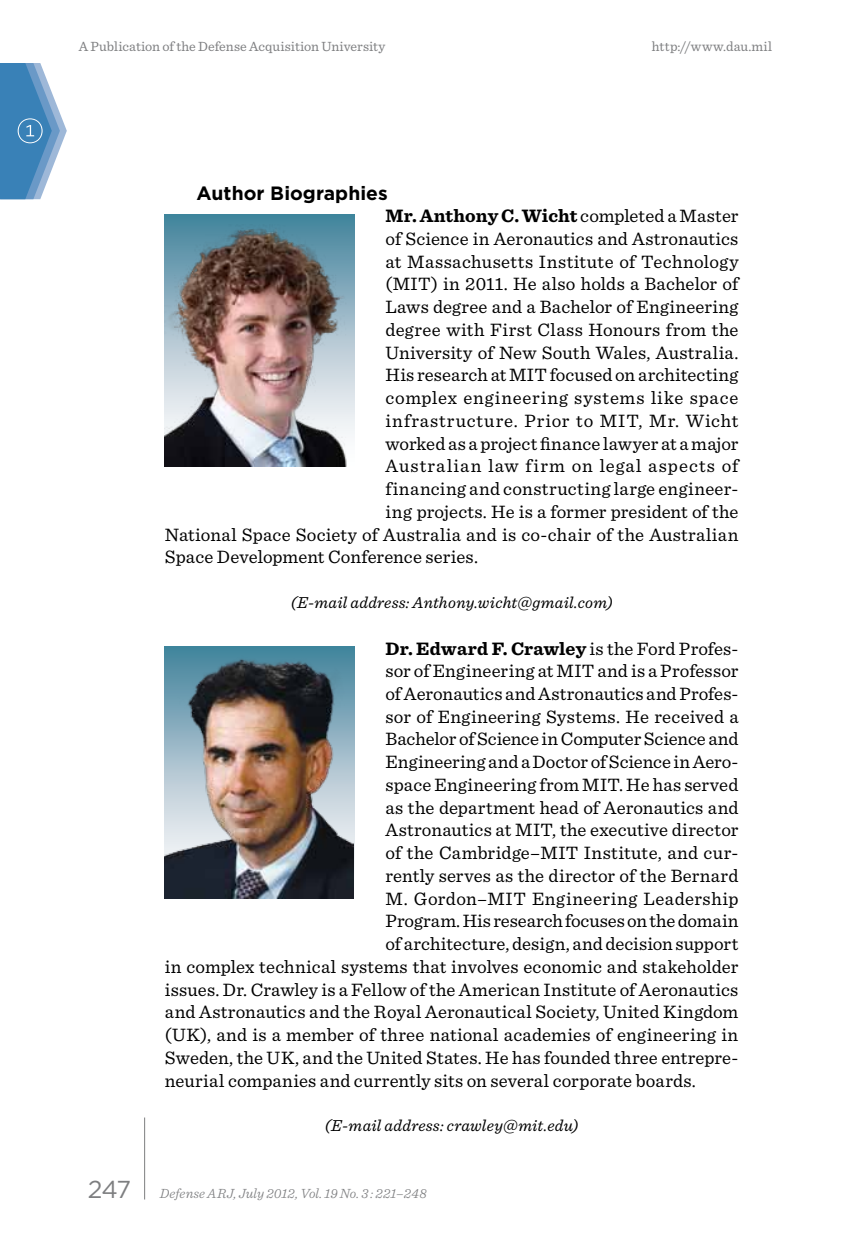
<style>
.page{position:relative;width:851px;height:1260px;background:#fff}
.page>*{position:absolute;margin:0;border:0;box-sizing:border-box;transform-origin:0 0}
.Author_Bio_Heading{font:700 19.25px "Gotham";letter-spacing:.005em;color:#000}
.Author_Bio{font:18.9px "Sentinel";letter-spacing:.01em;color:#000}
.Author_Bio-2{font:700 18.9px "Sentinel";letter-spacing:.005em;color:#000}
.Author_Bio-3{font:18.9px "Sentinel";letter-spacing:-.01em;color:#000}
.Author_Bio-4{font:18.9px "Sentinel";letter-spacing:.045em;color:#000}
.Author_Bio-5{font:18.9px "Sentinel";letter-spacing:.05em;color:#000}
.Author_Bio-6{font:18.9px "Sentinel";letter-spacing:.06em;color:#000}
.Author_Bio-7{font:18.9px "Sentinel";letter-spacing:.03em;color:#000}
.t1{font:italic 16.62px "Sentinel";letter-spacing:.01em;color:#000}
.t2{font:14px "Sentinel";letter-spacing:.005em;color:#7d7e80}
.t3{font:italic 300 14px "Sentinel";letter-spacing:.005em;color:#7d7e80}
.s1{font-weight:400}
.s2{font-family:"Gotham";font-weight:400;font-style:normal;font-size:24.5px}
</style>
<div class="page">
<hr style="left:144px;top:1118px;width:1px;height:82px;background:#7d7e80">
<svg style="left:0;top:63px;width:67px;height:136px"></svg>
<img style="left:165px;top:214px;width:189px;height:252px">
<img style="left:165px;top:647px;width:189px;height:252px">
<p class="t2" style="left:79px;top:35px;width:308px">A Publication of the Defense Acquisition University</p>
<p class="t2" style="left:652px;top:35px;width:122px">http://www.dau.mil</p>
<p class="Author_Bio_Heading" style="left:196px;top:180px;width:193px">Author Biographies</p>
<p class="Author_Bio-2" style="left:385px;top:201px;width:354px">Mr. Anthony C. Wicht <span class="s1">completed a Master</span></p>
<p class="Author_Bio" style="left:385px;top:224px;width:354px">of Science in Aeronautics and Astronautics</p>
<p class="Author_Bio" style="left:385px;top:247px;width:354px">at Massachusetts Institute of Technology</p>
<p class="Author_Bio" style="left:385px;top:270px;width:354px">(MIT) in 2011. He also holds a Bachelor of</p>
<p class="Author_Bio" style="left:385px;top:293px;width:354px">Laws degree and a Bachelor of Engineering</p>
<p class="Author_Bio" style="left:385px;top:315px;width:354px">degree with First Class Honours from the</p>
<p class="Author_Bio" style="left:385px;top:338px;width:354px">University of New South Wales, Australia.</p>
<p class="Author_Bio" style="left:385px;top:361px;width:354px">His research at MIT focused on architecting</p>
<p class="Author_Bio-4" style="left:385px;top:384px;width:354px">complex engineering systems like space</p>
<p class="Author_Bio-5" style="left:385px;top:406px;width:354px">infrastructure. Prior to MIT, Mr. Wicht</p>
<p class="Author_Bio" style="left:385px;top:429px;width:354px">worked as a project finance lawyer at a major</p>
<p class="Author_Bio-6" style="left:385px;top:452px;width:354px">Australian law firm on legal aspects of</p>
<p class="Author_Bio" style="left:385px;top:475px;width:354px">financing and constructing large engineer-</p>
<p class="Author_Bio" style="left:385px;top:497px;width:354px">ing projects. He is a former president of the</p>
<p class="Author_Bio" style="left:165px;top:520px;width:575px">National Space Society of Australia and is co-chair of the Australian</p>
<p class="Author_Bio" style="left:165px;top:543px;width:315px">Space Development Conference series.</p>
<p class="t1" style="left:291px;top:590px;width:323px">(E-mail address: Anthony.wicht@gmail.com)</p>
<p class="Author_Bio-2" style="left:385px;top:633px;width:354px">Dr. Edward F. Crawley <span class="s1">is the Ford Profes-</span></p>
<p class="Author_Bio" style="left:385px;top:657px;width:354px">sor of Engineering at MIT and is a Professor</p>
<p class="Author_Bio" style="left:385px;top:679px;width:354px">of Aeronautics and Astronautics and Profes-</p>
<p class="Author_Bio" style="left:385px;top:702px;width:354px">sor of Engineering Systems. He received a</p>
<p class="Author_Bio-3" style="left:385px;top:725px;width:354px">Bachelor of Science in Computer Science and</p>
<p class="Author_Bio" style="left:385px;top:748px;width:354px">Engineering and a Doctor of Science in Aero-</p>
<p class="Author_Bio" style="left:385px;top:770px;width:354px">space Engineering from MIT. He has served</p>
<p class="Author_Bio" style="left:385px;top:793px;width:354px">as the department head of Aeronautics and</p>
<p class="Author_Bio" style="left:385px;top:816px;width:354px">Astronautics at MIT, the executive director</p>
<p class="Author_Bio" style="left:385px;top:839px;width:354px">of the Cambridge–MIT Institute, and cur-</p>
<p class="Author_Bio" style="left:385px;top:861px;width:354px">rently serves as the director of the Bernard</p>
<p class="Author_Bio-7" style="left:385px;top:884px;width:354px">M. Gordon–MIT Engineering Leadership</p>
<p class="Author_Bio" style="left:385px;top:907px;width:354px">Program. His research focuses on the domain</p>
<p class="Author_Bio" style="left:385px;top:930px;width:354px">of architecture, design, and decision support</p>
<p class="Author_Bio" style="left:165px;top:952px;width:575px">in complex technical systems that involves economic and stakeholder</p>
<p class="Author_Bio" style="left:165px;top:975px;width:575px">issues. Dr. Crawley is a Fellow of the American Institute of Aeronautics</p>
<p class="Author_Bio" style="left:165px;top:998px;width:575px">and Astronautics and the Royal Aeronautical Society, United Kingdom</p>
<p class="Author_Bio" style="left:165px;top:1021px;width:575px">(UK), and is a member of three national academies of engineering in</p>
<p class="Author_Bio" style="left:165px;top:1043px;width:575px">Sweden, the UK, and the United States. He has founded three entrepre-</p>
<p class="Author_Bio" style="left:165px;top:1066px;width:532px">neurial companies and currently sits on several corporate boards.</p>
<p class="t1" style="left:325px;top:1113px;width:255px">(E-mail address: crawley@mit.edu)</p>
<p class="t3" style="left:88px;top:1183px;width:340px"><span class="s2">247</span> Defense ARJ, July 2012, Vol. 19 No. 3 : 221–248</p>
</div>
